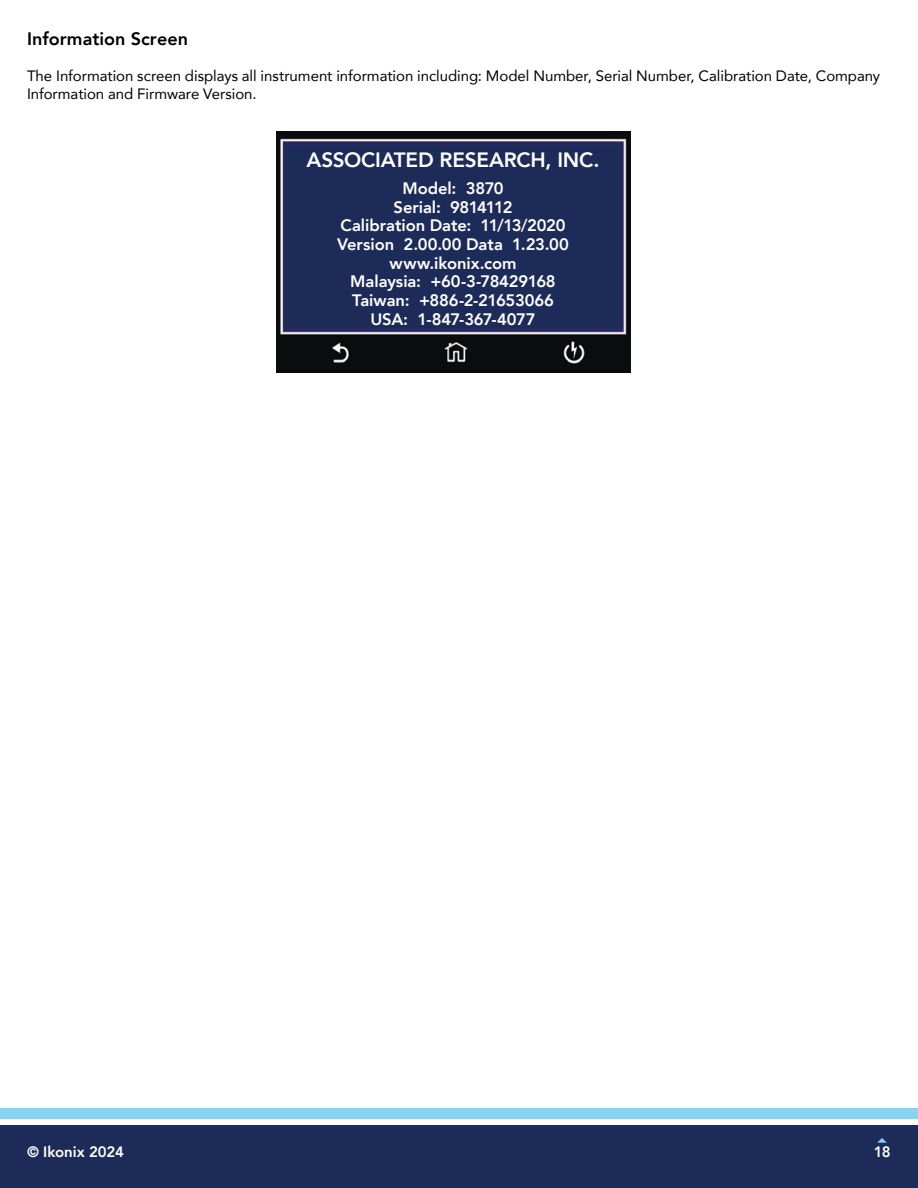
<style>
.page{position:relative;width:918px;height:1188px;background:#fff}
.page>*{position:absolute;margin:0;border:0;box-sizing:border-box;transform-origin:0 0}
.t1{font:800 20.7px "Avenir";letter-spacing:-.01em;color:#fff}
.t2{font:800 18px "Avenir";letter-spacing:.005em;color:#000}
.t3{font:800 16.5px/18.6px "Avenir";letter-spacing:-.01em;color:#fff;text-align:center}
.t4{font:15px/18px "Avenir";letter-spacing:-.005em;color:#000}
.t5{font:800 15px "Avenir";letter-spacing:-.005em;color:#fff}
</style>
<div class="page">
<div style="left:0;top:1108px;width:918px;height:11px;background:#8ad3f0"></div>
<div style="left:0;top:1125px;width:918px;height:63px;background:#1d2b59"></div>
<img style="left:276px;top:132px;width:355px;height:240px">
<div style="left:286px;top:145px;width:334px;height:183px;background:#1d2b59"></div>
<p class="t2" style="left:27px;top:22px;width:163px">Information Screen</p>
<p class="t4" style="left:27px;top:66px;width:855px">The Information screen displays all instrument information including: Model Number, Serial Number, Calibration Date, Company<br>Information and Firmware Version.</p>
<p class="t1" style="left:306px;top:141px;width:295px">ASSOCIATED RESEARCH, INC.</p>
<p class="t3" style="left:337px;top:178px;width:234px">Model: 3870<br>Serial: 9814112<br>Calibration Date: 11/13/2020<br>Version 2.00.00 Data 1.23.00 www.ikonix.com<br>Malaysia: +60-3-78429168<br>Taiwan: +886-2-21653066<br>USA: 1-847-367-4077</p>
<p class="t5" style="left:27px;top:1138px;width:99px">© Ikonix 2024</p>
<p class="t5" style="left:874px;top:1138px;width:18px">18</p>
</div>
